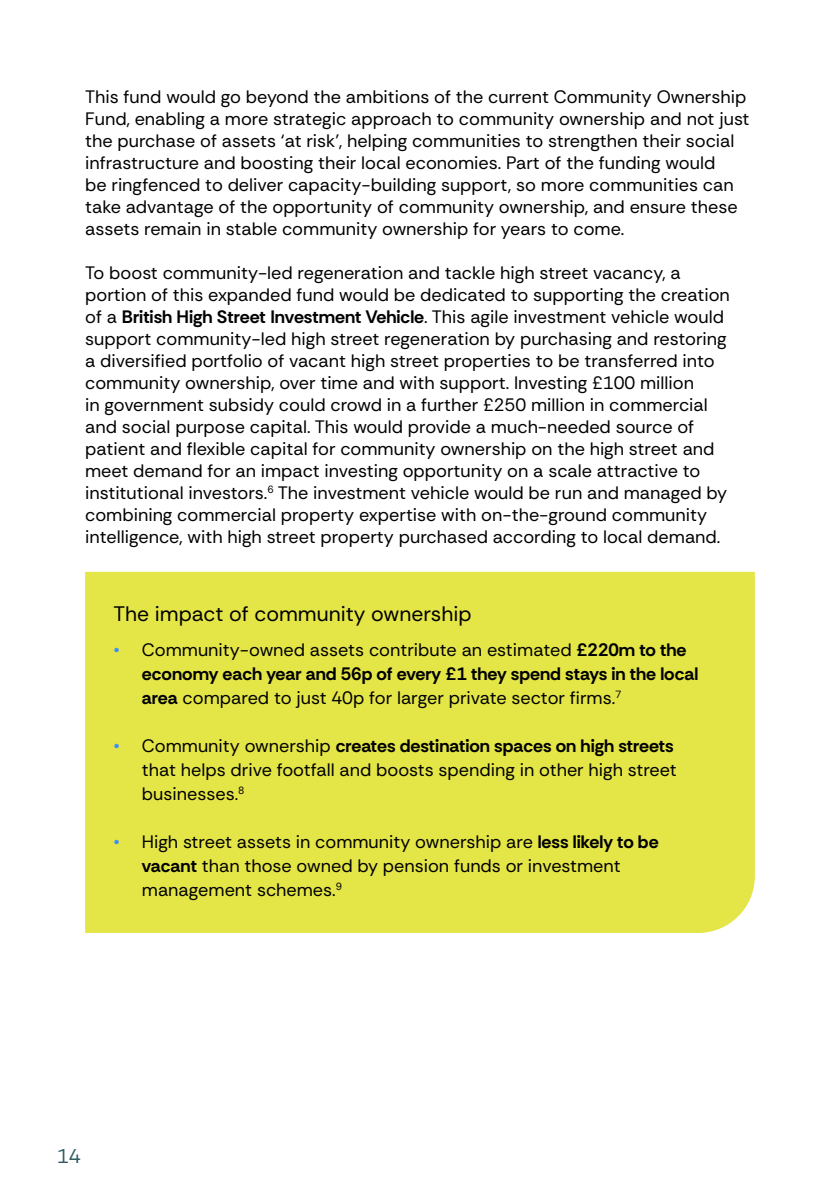
<style>
.page{position:relative;width:840px;height:1191px;background:#fff}
.page>*{position:absolute;margin:0;border:0;box-sizing:border-box;transform-origin:0 0}
.t1{font:21px "Rethink Sans";color:#000}
.t2{font:20px "Rethink Sans";color:#325c61}
.t3{font:18px/22px "Rethink Sans";color:#000}
.s1{font-weight:700}
.s2{color:#408bff}
</style>
<div class="page">
<div style="left:85px;top:572px;width:669px;height:361px;background:#e4e547"></div>
<p class="t3" style="left:85px;top:86px;width:665px">This fund would go beyond the ambitions of the current Community Ownership Fund, enabling a more strategic approach to community ownership and not just the purchase of assets ‘at risk’, helping communities to strengthen their social infrastructure and boosting their local economies. Part of the funding would<br>be ringfenced to deliver capacity-building support, so more communities can take advantage of the opportunity of community ownership, and ensure these assets remain in stable community ownership for years to come.</p>
<p class="t3" style="left:85px;top:261px;width:646px">To boost community-led regeneration and tackle high street vacancy, a portion of this expanded fund would be dedicated to supporting the creation of a <span class="s1">British High Street Investment Vehicle</span>. This agile investment vehicle would support community-led high street regeneration by purchasing and restoring a diversified portfolio of vacant high street properties to be transferred into community ownership, over time and with support. Investing £100 million<br>in government subsidy could crowd in a further £250 million in commercial and social purpose capital. This would provide a much-needed source of patient and flexible capital for community ownership on the high street and meet demand for an impact investing opportunity on a scale attractive to institutional investors.<sup>6</sup> The investment vehicle would be run and managed by combining commercial property expertise with on-the-ground community intelligence, with high street property purchased according to local demand.</p>
<p class="t1" style="left:113px;top:600px;width:359px">The impact of community ownership</p>
<p class="t3" style="left:142px;top:637px;width:557px;line-height:24px;text-indent:-28px"><span class="s2">•</span> Community-owned assets contribute an estimated <span class="s1">£220m to the economy each year and 56p of every £1 they spend stays in the local area</span> compared to just 40p for larger private sector firms.<sup>7</sup></p>
<p class="t3" style="left:142px;top:733px;width:536px;line-height:24px;text-indent:-28px"><span class="s2">•</span> Community ownership <span class="s1">creates destination spaces on high streets </span>that helps drive footfall and boosts spending in other high street businesses.<sup>8</sup></p>
<p class="t3" style="left:142px;top:829px;width:518px;line-height:24px;text-indent:-28px"><span class="s2">•</span> High street assets in community ownership are <span class="s1">less likely to be vacant</span> than those owned by pension funds or investment management schemes.<sup>9</sup></p>
<p class="t2" style="left:57px;top:1143px;width:26px">14</p>
</div>
